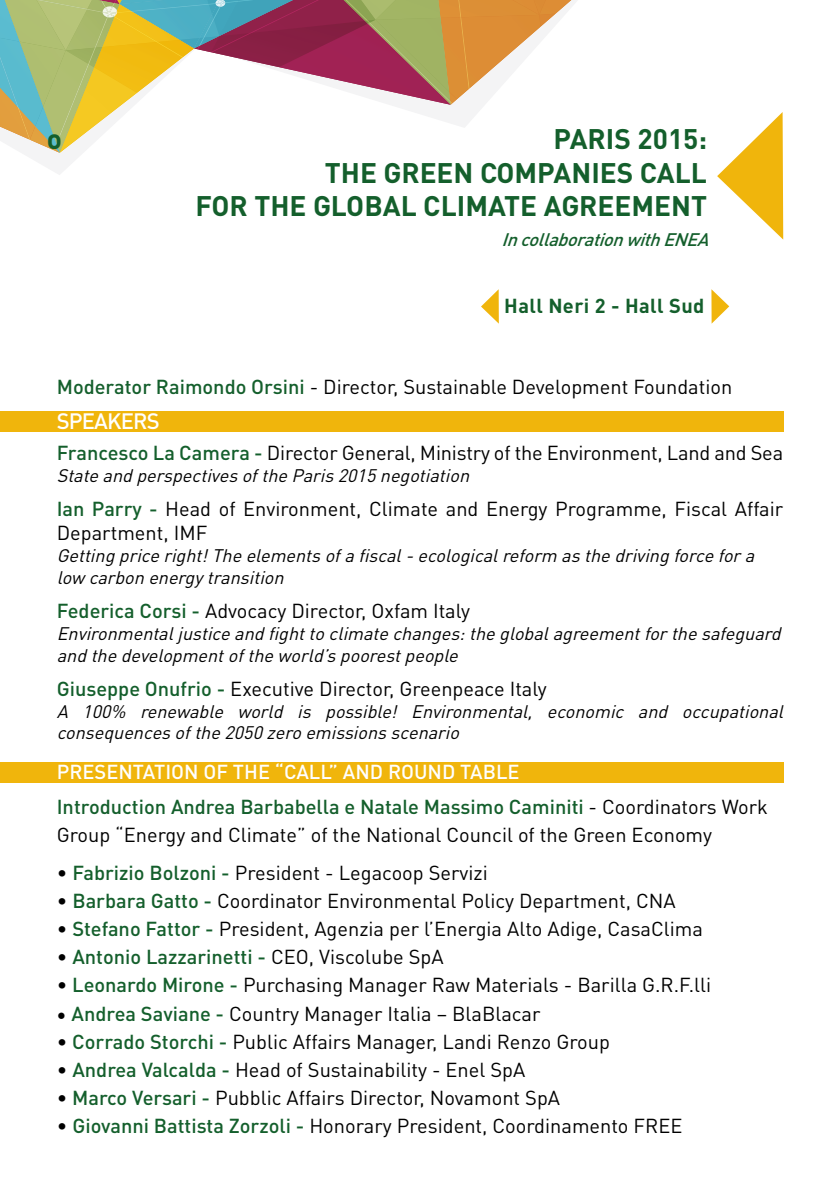
<style>
.page{position:relative;width:840px;height:1191px;background:#fff}
.page>*{position:absolute;margin:0;border:0;box-sizing:border-box;transform-origin:0 0}
.t1{font:700 28px/33.6px "DIN Pro";color:#145f2c;text-align:right}
.t2{font:500 22px "DIN Pro";letter-spacing:-.04em;color:#fff}
.t3{font:20px/24px "DIN Pro";color:#000}
.t4{font:500 20px "DIN Pro";color:#145f2c}
.t5{font:500 20px "DIN Pro";color:#fff}
.t6{font:700 20px "DIN Pro";letter-spacing:.02em;color:#145f2c}
.t7{font:italic 18px/22px "DIN Pro";color:#000}
.t8{font:italic 500 18px "DIN Pro";color:#145f2c}
.s1{font-weight:500;color:#145f2c}
.s2{font-weight:400;color:#000}
.s3{font-family:"Minion Pro";font-size:24px}
</style>
<div class="page">
<svg style="left:23px;top:0;width:554px;height:175px"></svg>
<svg style="left:0;top:0;width:571px;height:153px"></svg>
<svg style="left:717px;top:112px;width:65px;height:127px"></svg>
<div style="left:0;top:411px;width:782px;height:21px;background:#f0b50c"></div>
<div style="left:1px;top:761px;width:782px;height:21px;background:#f0b50c"></div>
<svg style="left:481px;top:290px;width:17px;height:33px"></svg>
<svg style="left:711px;top:289px;width:17px;height:35px"></svg>
<h1 class="t1" style="left:47px;top:121px;width:17px">o</h1>
<h1 class="t1" style="left:195px;top:121px;width:512px">PARIS 2015:<br>THE GREEN COMPANIES CALL<br>FOR THE GLOBAL CLIMATE AGREEMENT</h1>
<p class="t8" style="left:501px;top:227px;width:215px">IncollaborationwithENEA</p>
<p class="t6" style="left:504px;top:292px;width:202px">Hall Neri 2 - Hall Sud</p>
<p class="t3" style="left:57px;top:374px;width:676px"><span class="s1">Moderator Raimondo Orsini</span> - Director, Sustainable Development Foundation</p>
<p class="t2" style="left:57px;top:406px;width:104px">SPEAKERS</p>
<p class="t3" style="left:57px;top:440px;width:727px"><span class="s1">Francesco La Camera -</span> Director General, Ministry of the Environment, Land and Sea</p>
<p class="t7" style="left:57px;top:463px;width:419px">StateandperspectivesoftheParis2015negotiation</p>
<p class="t3" style="left:57px;top:496px;width:727px"><span class="s1">Ian Parry -</span> Head of Environment, Climate and Energy Programme, Fiscal Affair<br>Department, IMF</p>
<p class="t7" style="left:57px;top:543px;width:703px">Gettingpriceright!Theelementsofafiscal-ecologicalreform asthedrivingforcefora low carbon energytransition</p>
<p class="t3" style="left:57px;top:598px;width:415px"><span class="s1">Federica Corsi -</span> Advocacy Director, Oxfam Italy</p>
<p class="t7" style="left:57px;top:621px;width:730px">Environmentaljusticeandfighttoclimatechanges:theglobalagreementforthesafeguard andthedevelopmentoftheworld’spoorestpeople</p>
<p class="t3" style="left:57px;top:676px;width:491px"><span class="s1">Giuseppe Onufrio -</span> Executive Director, Greenpeace Italy</p>
<p class="t7" style="left:57px;top:699px;width:733px">A 100% renewable world is possible! Environmental, economic and occupational consequencesofthe2050zeroemissionsscenario</p>
<p class="t5" style="left:57px;top:758px;width:464px">PRESENTATION OF THE “CALL” AND ROUND TABLE</p>
<p class="t3" style="left:57px;top:792px;width:712px;line-height:28px"><span class="s1">Introduction Andrea Barbabella e Natale Massimo Caminiti</span> - Coordinators Work<br>Group “Energy and Climate” of the National Council of the Green Economy</p>
<p class="t3" style="left:57px;top:860px;width:432px">• <span class="s1">Fabrizio Bolzoni -</span> President - Legacoop Servizi</p>
<p class="t3" style="left:57px;top:888px;width:620px">• <span class="s1">Barbara Gatto -</span> Coordinator Environmental Policy Department, CNA</p>
<p class="t3" style="left:57px;top:916px;width:647px">• <span class="s1">Stefano Fattor -</span> President, Agenzia per l’Energia Alto Adige, CasaClima</p>
<p class="t4" style="left:57px;top:943px;width:388px"><span class="s2">•</span> Antonio Lazzarinetti - <span class="s2">CEO, Viscolube SpA</span></p>
<p class="t3" style="left:57px;top:972px;width:655px">• <span class="s1">Leonardo Mirone -</span> Purchasing Manager Raw Materials - Barilla G.R.F.lli</p>
<p class="t3" style="left:57px;top:1001px;width:485px"><span class="s3">•</span> <span class="s1">Andrea Saviane -</span> Country Manager Italia – BlaBlacar</p>
<p class="t3" style="left:57px;top:1029px;width:554px">• <span class="s1">Corrado Storchi -</span> Public Affairs Manager, Landi Renzo Group</p>
<p class="t3" style="left:57px;top:1057px;width:470px">• <span class="s1">Andrea Valcalda -</span> Head of Sustainability - Enel SpA</p>
<p class="t3" style="left:57px;top:1085px;width:504px">• <span class="s1">Marco Versari -</span> Pubblic Affairs Director, Novamont SpA</p>
<p class="t3" style="left:57px;top:1113px;width:626px">• <span class="s1">Giovanni Battista Zorzoli -</span> Honorary President, Coordinamento FREE</p>
</div>
